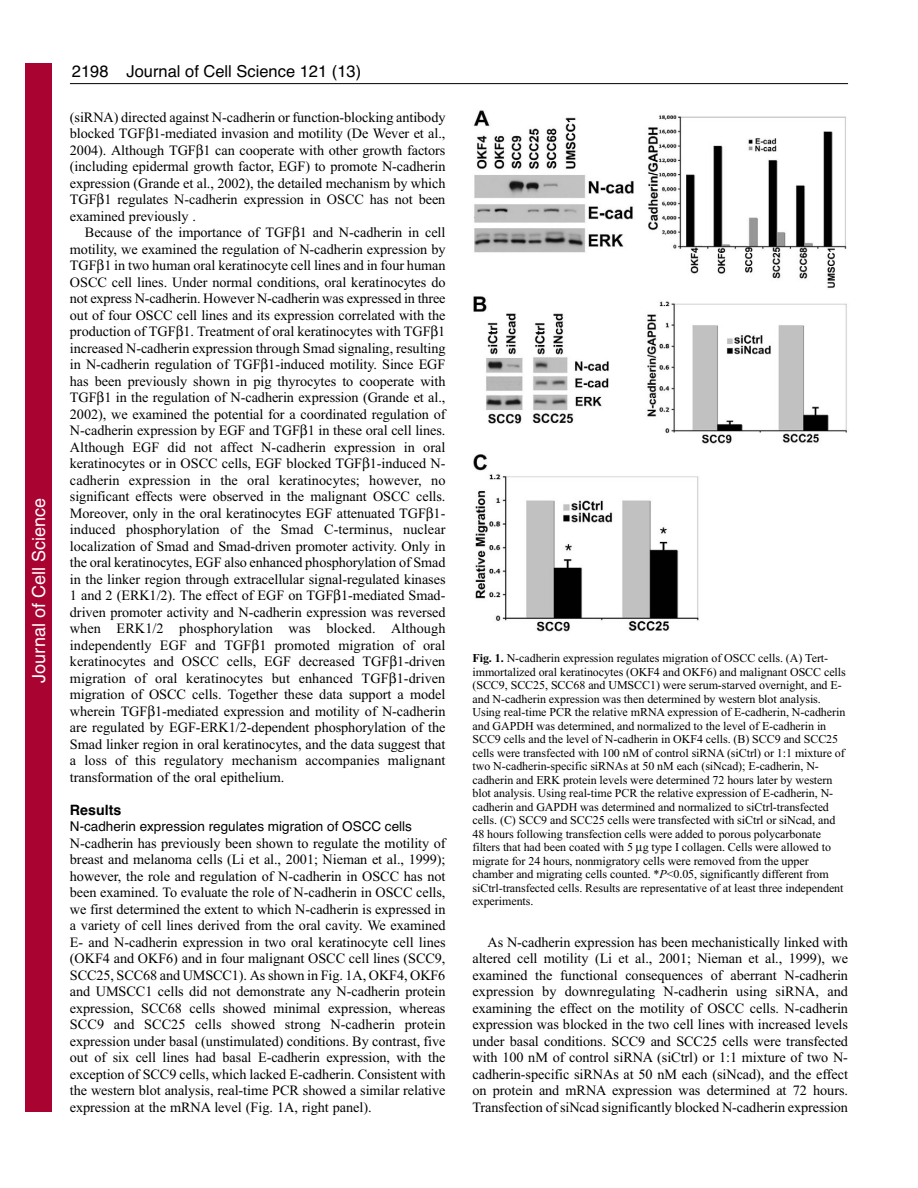
<style>
.page{position:relative;width:918px;height:1188px;background:#fff}
.page>*{position:absolute;margin:0;border:0;box-sizing:border-box;transform-origin:0 0}
.t1{font:18px "Helvetica";color:#fff}
.t2{font:16.5px "Helvetica";color:#000}
.t3{font:14.25px/16.5px "Times New Roman";letter-spacing:-.005em;color:#000;text-align:justify}
.t4{font:700 14.25px "Helvetica";color:#000}
.t5{font:13.5px "Helvetica";color:#000}
.t6{font:12px/13.5px "Times New Roman";letter-spacing:-.005em;color:#000}
.s1{font-weight:700}
.s2{font-style:italic}
</style>
<div class="page">
<hr style="left:70px;top:83px;width:778px;height:1px;background:#000">
<img style="left:473px;top:110px;width:374px;height:522px">
<div style="left:26px;top:64px;width:26px;height:1048px;background:#a90332"></div>
<p class="t1" style="left:28px;top:683px;width:186px;rotate:-90deg">Journal of Cell Science</p>
<p class="t2" style="left:127px;top:65px;width:236px">Journal of Cell Science 121 (13)</p>
<p class="t2" style="left:72px;top:65px;width:38px">2198</p>
<p class="t3" style="left:70px;top:110px;width:377px">(siRNA) directed against N-cadherin or function-blocking antibody blocked TGF 1-mediated invasion and motility (De Wever et al., 2004). Although TGF 1 can cooperate with other growth factors (including epidermal growth factor, EGF) to promote N-cadherin expression (Grande et al., 2002), the detailed mechanism by which TGF 1 regulates N-cadherin expression in OSCC has not been examined previously .</p>
<p class="t3" style="left:70px;top:225px;width:377px;text-indent:15px">Because of the importance of TGF 1 and N-cadherin in cell motility, we examined the regulation of N-cadherin expression by TGF 1 in two human oral keratinocyte cell lines and in four human OSCC cell lines. Under normal conditions, oral keratinocytes do not express N-cadherin. However N-cadherin was expressed in three out of four OSCC cell lines and its expression correlated with the production of TGF 1. Treatment of oral keratinocytes with TGF 1 increased N-cadherin expression through Smad signaling, resulting in N-cadherin regulation of TGF 1-induced motility. Since EGF has been previously shown in pig thyrocytes to cooperate with TGF 1 in the regulation of N-cadherin expression (Grande et al., 2002), we examined the potential for a coordinated regulation of N-cadherin expression by EGF and TGF 1 in these oral cell lines.<br>Although EGF did not affect N-cadherin expression in oral keratinocytes or in OSCC cells, EGF blocked TGF 1-induced N&shy;cadherin expression in the oral keratinocytes; however, no significant effects were observed in the malignant OSCC cells.<br>Moreover, only in the oral keratinocytes EGF attenuated TGF 1- induced phosphorylation of the Smad C-terminus, nuclear localization of Smad and Smad-driven promoter activity. Only in the oral keratinocytes, EGF also enhanced phosphorylation of Smad in the linker region through extracellular signal-regulated kinases 1 and 2 (ERK1/2). The effect of EGF on TGF 1-mediated Smad&shy;driven promoter activity and N-cadherin expression was reversed when ERK1/2 phosphorylation was blocked. Although independently EGF and TGF 1 promoted migration of oral keratinocytes and OSCC cells, EGF decreased TGF 1-driven migration of oral keratinocytes but enhanced TGF 1-driven migration of OSCC cells. Together these data support a model wherein TGF 1-mediated expression and motility of N-cadherin are regulated by EGF-ERK1/2-dependent phosphorylation of the Smad linker region in oral keratinocytes, and the data suggest that a loss of this regulatory mechanism accompanies malignant transformation of the oral epithelium.</p>
<p class="t4" style="left:70px;top:804px;width:53px">Results</p>
<p class="t5" style="left:70px;top:821px;width:343px">N-cadherin expression regulates migration of OSCC cells</p>
<p class="t3" style="left:70px;top:836px;width:377px">N-cadherin has previously been shown to regulate the motility of breast and melanoma cells (Li et al., 2001; Nieman et al., 1999); however, the role and regulation of N-cadherin in OSCC has not been examined. To evaluate the role of N-cadherin in OSCC cells, we first determined the extent to which N-cadherin is expressed in a variety of cell lines derived from the oral cavity. We examined E- and N-cadherin expression in two oral keratinocyte cell lines (OKF4 and OKF6) and in four malignant OSCC cell lines (SCC9, SCC25, SCC68 and UMSCC1). As shown in Fig. 1A, OKF4, OKF6 and UMSCC1 cells did not demonstrate any N-cadherin protein expression, SCC68 cells showed minimal expression, whereas SCC9 and SCC25 cells showed strong N-cadherin protein expression under basal (unstimulated) conditions. By contrast, five out of six cell lines had basal E-cadherin expression, with the exception of SCC9 cells, which lacked E-cadherin. Consistent with the western blot analysis, real-time PCR showed a similar relative expression at the mRNA level (Fig. 1A, right panel).</p>
<p class="t6" style="left:472px;top:653px;width:375px"><span class="s1">Fig. 1.</span> N-cadherin expression regulates migration of OSCC cells. (A) Tert&shy;immortalized oral keratinocytes (OKF4 and OKF6) and malignant OSCC cells (SCC9, SCC25, SCC68 and UMSCC1) were serum-starved overnight, and E&shy;and N-cadherin expression was then determined by western blot analysis.<br>Using real-time PCR the relative mRNA expression of E-cadherin, N-cadherin and GAPDH was determined, and normalized to the level of E-cadherin in SCC9 cells and the level of N-cadherin in OKF4 cells. (B) SCC9 and SCC25 cells were transfected with 100 nM of control siRNA (siCtrl) or 1:1 mixture of two N-cadherin-specific siRNAs at 50 nM each (siNcad); E-cadherin, N&shy;cadherin and ERK protein levels were determined 72 hours later by western blot analysis. Using real-time PCR the relative expression of E-cadherin, N&shy;cadherin and GAPDH was determined and normalized to siCtrl-transfected cells. (C) SCC9 and SCC25 cells were transfected with siCtrl or siNcad, and 48 hours following transfection cells were added to porous polycarbonate filters that had been coated with 5 g type I collagen. Cells were allowed to migrate for 24 hours, nonmigratory cells were removed from the upper chamber and migrating cells counted. *<span class="s2">P</span>&lt;0.05, significantly different from siCtrl-transfected cells. Results are representative of at least three independent experiments.</p>
<p class="t3" style="left:472px;top:935px;width:377px;text-indent:15px">As N-cadherin expression has been mechanistically linked with altered cell motility (Li et al., 2001; Nieman et al., 1999), we examined the functional consequences of aberrant N-cadherin expression by downregulating N-cadherin using siRNA, and examining the effect on the motility of OSCC cells. N-cadherin expression was blocked in the two cell lines with increased levels under basal conditions. SCC9 and SCC25 cells were transfected with 100 nM of control siRNA (siCtrl) or 1:1 mixture of two N&shy;cadherin-specific siRNAs at 50 nM each (siNcad), and the effect on protein and mRNA expression was determined at 72 hours.<br>Transfection of siNcad significantly blocked N-cadherin expression</p>
</div>
